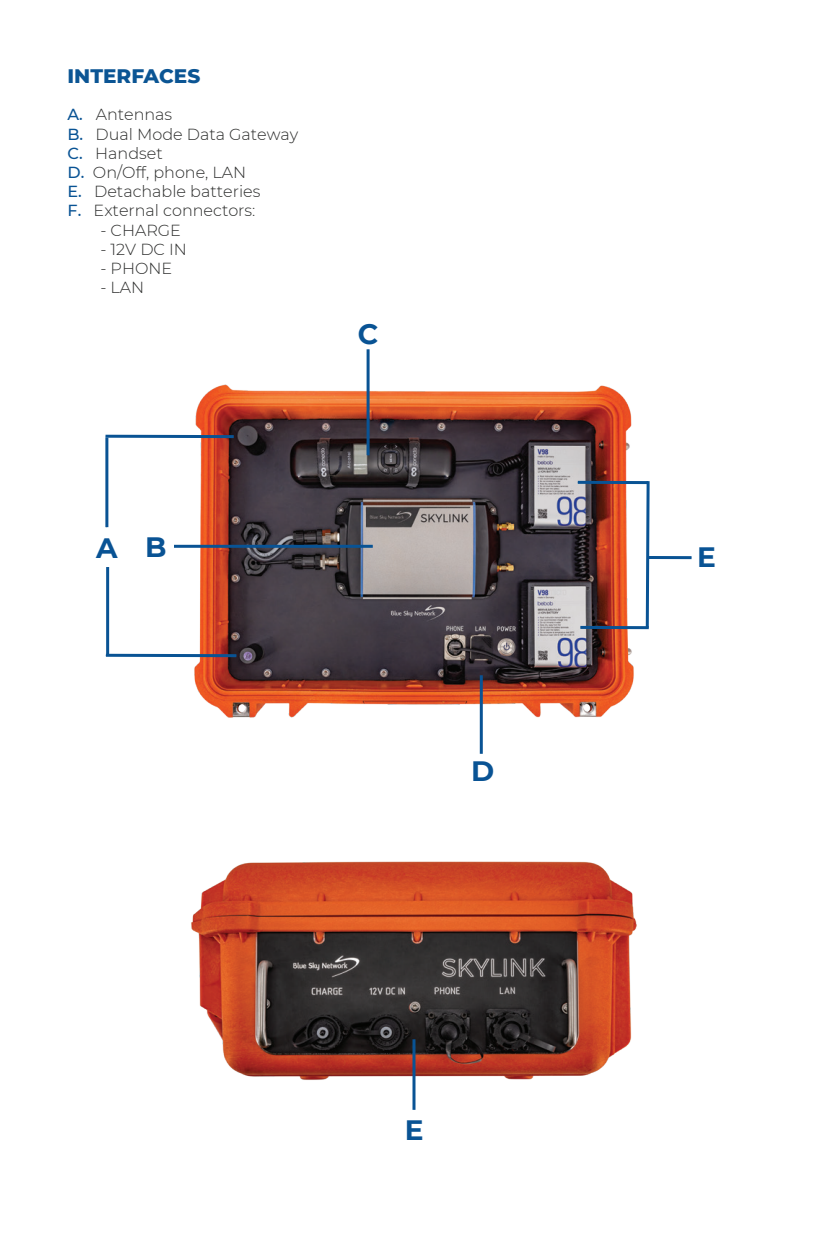
<style>
.page{position:relative;width:828px;height:1260px;background:#fff}
.page>*{position:absolute;margin:0;border:0;box-sizing:border-box;transform-origin:0 0}
.t1{font:700 28px "Montserrat";color:#095394}
.t2{font:800 20px "Montserrat";color:#0b5594}
.t3{font:300 16px/19.2px "Montserrat";color:#2b2c2b}
.s1{font-weight:500;color:#095394}
</style>
<div class="page">
<img style="left:118px;top:349px;width:516px;height:321px">
<img style="left:191px;top:670px;width:446px;height:410px">
<hr style="left:367px;top:349px;width:3px;height:106px;background:#095394">
<hr style="left:174px;top:545px;width:199px;height:3px;background:#095394">
<hr style="left:480px;top:675px;width:3px;height:79px;background:#095394">
<hr style="left:105px;top:438px;width:3px;height:89px;background:#095394">
<hr style="left:106px;top:567px;width:3px;height:88px;background:#095394">
<svg style="left:412px;top:1039px;width:4px;height:71px"></svg>
<hr style="left:106px;top:654px;width:130px;height:3px;background:#095394">
<hr style="left:106px;top:435px;width:128px;height:3px;background:#095394">
<svg style="left:578px;top:478px;width:114px;height:153px"></svg>
<hr style="left:578px;top:481px;width:70px;height:3px;background:#095394">
<p class="t2" style="left:68px;top:62px;width:134px">INTERFACES</p>
<p class="t3" style="left:68px;top:105px;width:232px"><span class="s1">A.</span> Antennas<br><span class="s1">B.</span> Dual Mode Data Gateway<br><span class="s1">C.</span> Handset<br><span class="s1">D.</span> On/Off, phone, LAN<br><span class="s1">E.</span> Detachable batteries<br><span class="s1">F.</span> External connectors:</p>
<p class="t3" style="left:100px;top:220px;width:82px">- CHARGE</p>
<p class="t3" style="left:100px;top:239px;width:88px">- 12V DC IN</p>
<p class="t3" style="left:100px;top:258px;width:73px">- PHONE</p>
<p class="t3" style="left:100px;top:277px;width:45px">- LAN</p>
<h1 class="t1" style="left:358px;top:314px;width:22px">C</h1>
<h1 class="t1" style="left:96px;top:528px;width:23px">A</h1>
<h1 class="t1" style="left:145px;top:527px;width:23px">B</h1>
<h1 class="t1" style="left:471px;top:751px;width:25px">D</h1>
<h1 class="t1" style="left:405px;top:1109px;width:20px">E</h1>
<h1 class="t1" style="left:697px;top:537px;width:20px">E</h1>
</div>
